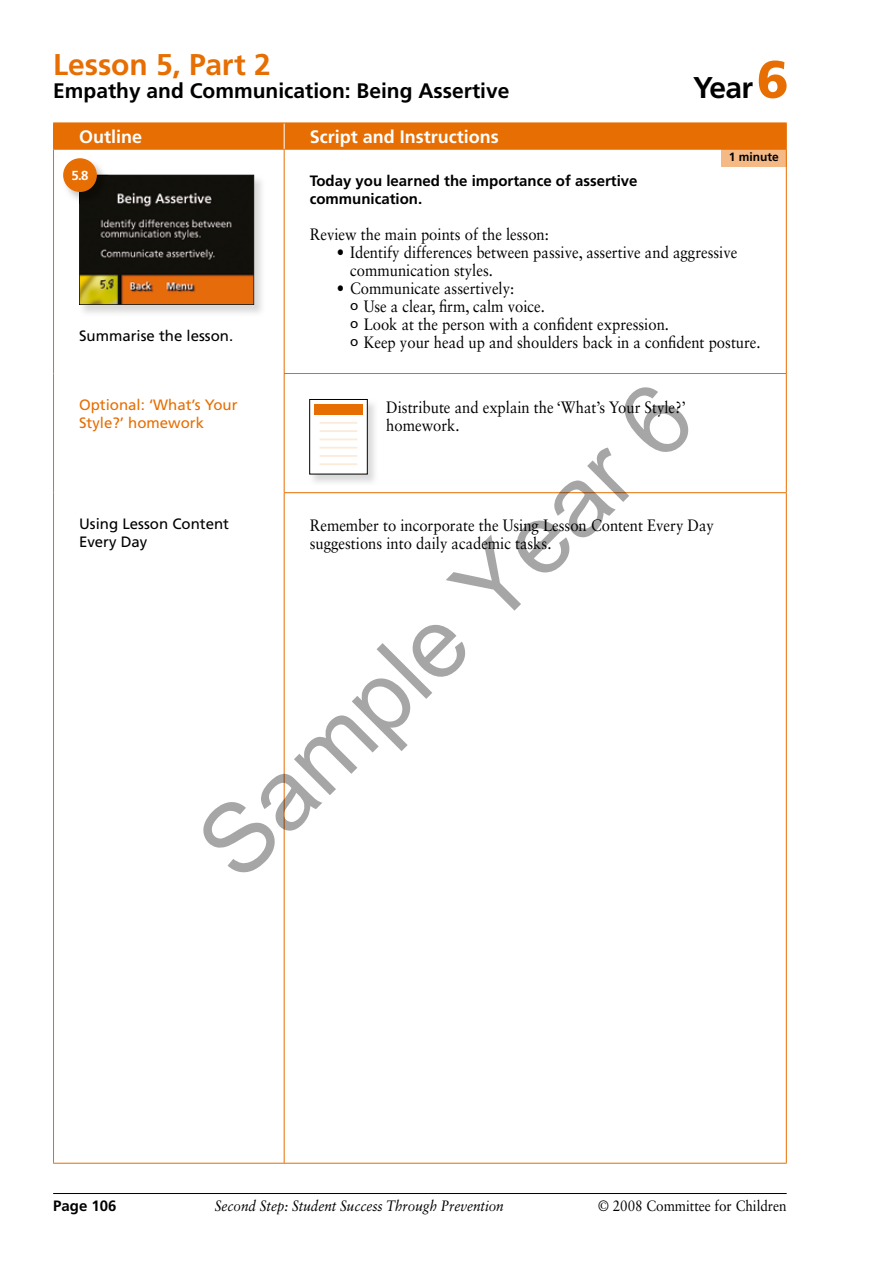
<style>
.page{position:relative;width:893px;height:1263px;background:#fff}
.page>*{position:absolute;margin:0;border:0;box-sizing:border-box;transform-origin:0 0}
.t1{font:98.25px "Arial";color:rgb(0 0 0/.35)}
.t2{font:700 30px "Frutiger LT Std";color:#e66e02}
.t3{font:700 30px "Frutiger LT Std";color:#000}
.t4{font:700 21px "Frutiger LT Std";color:#000}
.t5{font:700 18px "Frutiger LT Std";color:#fff}
.t6{font:16.5px/18px "Sabon LT Std";color:#000;scale:.9 1}
.t7{font:700 15px/18px "Frutiger LT Std";color:#000}
.t8{font:15px/18px "Frutiger LT Std";color:#000}
.t9{font:italic 15px "Sabon LT Std";color:#000;scale:.9 1}
.t10{font:15px/18px "Frutiger LT Std";color:#e66e02}
.t11{font:15px "Sabon LT Std";color:#000;scale:.9 1}
.t12{font:700 15px "Frutiger";color:#000}
.t13{font:700 13.2px "Frutiger LT Std";color:#fff}
.t14{font:700 12px "Frutiger LT Std";color:#000}
.s1{font-weight:900;font-size:52.5px;color:#e66e02}
.s2{font-family:"Frutiger LT Std";font-size:13.5px}
</style>
<div class="page">
<div style="left:721px;top:149px;width:65px;height:17px;background:#f5b986"></div>
<hr style="left:53px;top:149px;width:231px;height:1px;background:#e66e02">
<hr style="left:53px;top:150px;width:1px;height:223px;background:#e66e02">
<hr style="left:53px;top:373px;width:1px;height:120px;background:#e66e02">
<hr style="left:53px;top:493px;width:1px;height:670px;background:#e66e02">
<hr style="left:284px;top:149px;width:503px;height:1px;background:#e66e02">
<hr style="left:284px;top:150px;width:1px;height:223px;background:#e66e02">
<hr style="left:786px;top:150px;width:1px;height:223px;background:#e66e02">
<hr style="left:284px;top:374px;width:1px;height:118px;background:#e66e02">
<hr style="left:786px;top:374px;width:1px;height:118px;background:#e66e02">
<hr style="left:284px;top:493px;width:1px;height:670px;background:#e66e02">
<hr style="left:786px;top:493px;width:1px;height:670px;background:#e66e02">
<hr style="left:284px;top:373px;width:503px;height:1px;background:#e66e02">
<hr style="left:284px;top:492px;width:503px;height:1px;background:#e66e02">
<hr style="left:53px;top:1163px;width:734px;height:1px;background:#e66e02">
<div style="left:53px;top:123px;width:734px;height:26px;background:#e66e02"></div>
<img style="left:82px;top:174px;width:180px;height:139px">
<svg style="left:79px;top:175px;width:175px;height:130px;background:#493319"></svg>
<img style="left:309px;top:403px;width:66px;height:80px">
<div style="left:310px;top:399px;width:57px;height:75px;background:#fff"></div>
<div style="left:309px;top:399px;width:59px;height:75px;border:1px solid #000"></div>
<hr style="left:320px;top:430px;width:37px;height:2px;background:#fcebdb">
<hr style="left:320px;top:438px;width:37px;height:2px;background:#fcebdb">
<hr style="left:320px;top:447px;width:37px;height:2px;background:#fcebdb">
<hr style="left:320px;top:455px;width:37px;height:2px;background:#fcebdb">
<hr style="left:320px;top:463px;width:37px;height:2px;background:#fcebdb">
<hr style="left:320px;top:422px;width:37px;height:2px;background:#fcebdb">
<div style="left:314px;top:404px;width:49px;height:10px;background:#e66e02"></div>
<img style="left:63px;top:158px;width:41px;height:42px">
<img style="left:78px;top:174px;width:30px;height:26px">
<img style="left:79px;top:175px;width:29px;height:28px">
<div style="left:63px;top:158px;width:34px;height:34px;background:#e66e02;border-radius:50%"></div>
<hr style="left:53px;top:1193px;width:734px;height:1px;background:#000">
<h2 class="t2" style="left:53px;top:47px;width:219px">Lesson 5, Part 2</h2>
<p class="t4" style="left:53px;top:78px;width:458px">Empathy and Communication: Being Assertive</p>
<p class="t5" style="left:79px;top:126px;width:65px">Outline</p>
<p class="t5" style="left:310px;top:126px;width:190px">Script and Instructions</p>
<h2 class="t3" style="left:693px;top:70px;width:97px">Year<span class="s1">6</span></h2>
<p class="t14" style="left:729px;top:150px;width:52px">1 minute</p>
<p class="t13" style="left:71px;top:167px;width:18px">5.8</p>
<p class="t8" style="left:79px;top:327px;width:156px">Summarise the lesson.</p>
<p class="t7" style="left:310px;top:172px;width:329px">Today you learned the importance of assertive communication.</p>
<p class="t6" style="left:310px;top:225px;width:267px">Review the main points of the lesson:</p>
<p class="t6" style="left:350px;top:243px;width:432px;text-indent:-13px">• Identify differences between passive, assertive and aggressive communication styles.</p>
<p class="t6" style="left:350px;top:279px;width:458px;text-indent:-14px">• Communicate assertively:<br><span class="s2">o</span> Use a clear, firm, calm voice.<br><span class="s2">o</span> Look at the person with a confident expression.<br><span class="s2">o</span> Keep your head up and shoulders back in a confident posture.</p>
<h1 class="t1" style="left:168px;top:812px;width:651px;rotate:-45deg">Sample Year 6</h1>
<p class="t10" style="left:79px;top:396px;width:160px">Optional: ‘What’s Your<br>Style?’ homework</p>
<p class="t6" style="left:386px;top:398px;width:334px">Distribute and explain the ‘What’s Your Style?’ homework.</p>
<p class="t8" style="left:79px;top:515px;width:152px">Using Lesson Content<br>Every Day</p>
<p class="t6" style="left:310px;top:516px;width:451px">Remember to incorporate the Using Lesson Content Every Day suggestions into daily academic tasks.</p>
<p class="t12" style="left:53px;top:1197px;width:65px">Page 106</p>
<p class="t9" style="left:215px;top:1197px;width:322px">Second Step: Student Success Through Prevention</p>
<p class="t11" style="left:598px;top:1197px;width:211px">© 2008 Committee for Children</p>
<p class="t7" style="left:108px;top:1197px;width:10px">8</p>
</div>
